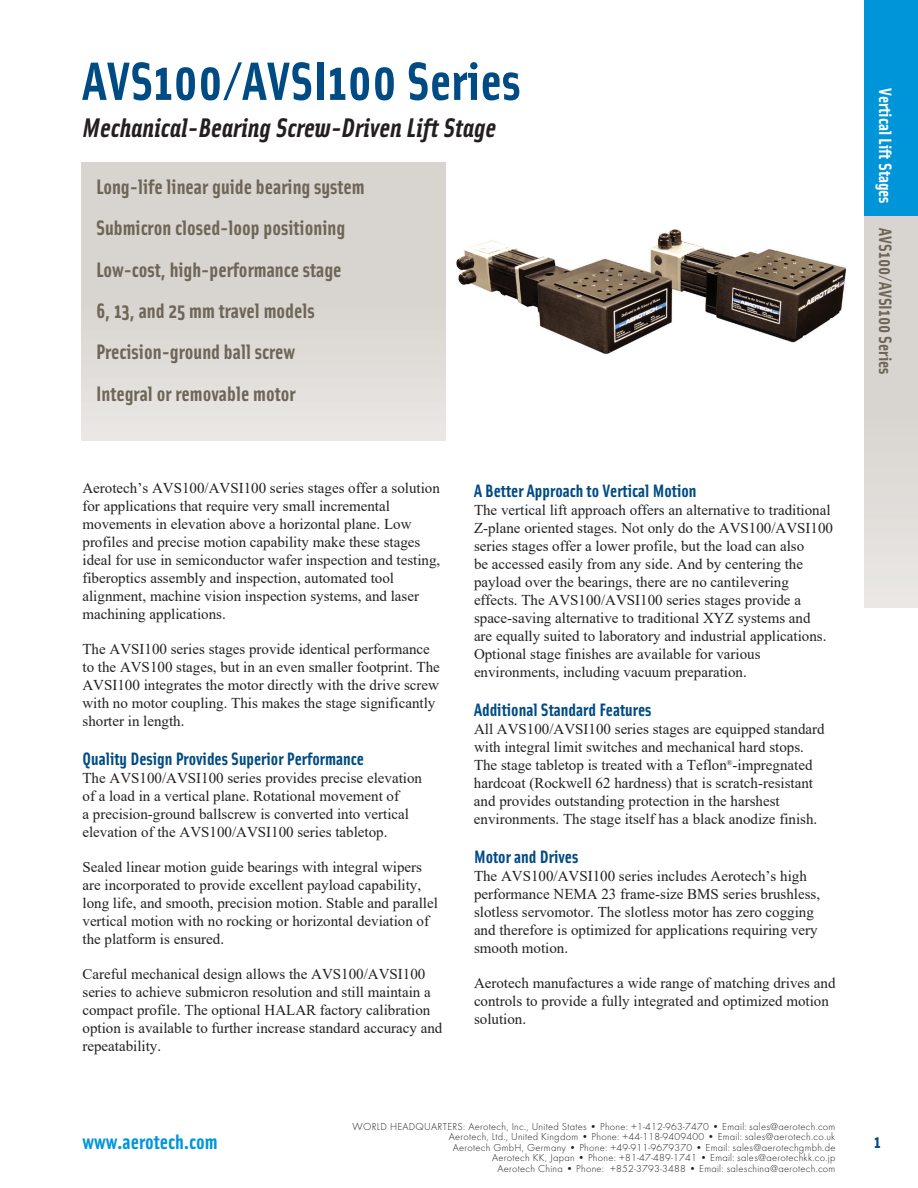
<style>
.page{position:relative;width:918px;height:1188px;background:#fff}
.page>*{position:absolute;margin:0;border:0;box-sizing:border-box;transform-origin:0 0}
.t1{font:700 54px "Solex";color:#004b84}
.t2{font:italic 700 27px "Solex";color:#231f20}
.t3{font:700 21px/41.4px "Solex";color:#6d6658}
.t4{font:700 21px "Solex";color:#0095d9}
.t5{font:700 18px "Solex";color:#004b84}
.t6{font:700 18px "Solex";color:#6d6658}
.t7{font:700 18px "Solex";color:#fff}
.t8{font:15px/18px "Times New Roman";color:#231f20}
.t9{font:300 10.5px/10.5px "Futura T";letter-spacing:.025em;color:#231f20;text-align:right}
</style>
<div class="page">
<div style="left:864px;top:216px;width:54px;height:392px;background:linear-gradient(to bottom,#d3cfc9,#e6e3e0)"></div>
<div style="left:864px;top:0;width:54px;height:216px;background:#0095d9"></div>
<div style="left:81px;top:162px;width:365px;height:278px;background:linear-gradient(to bottom,#d3cfc9,#e5e3e0)"></div>
<img style="left:456px;top:229px;width:391px;height:125px">
<h1 class="t1" style="left:82px;top:46px;width:440px">AVS100/AVSI100 Series</h1>
<h2 class="t2" style="left:82px;top:110px;width:415px">Mechanical-Bearing Screw-Driven Lift Stage</h2>
<h3 class="t3" style="left:96px;top:165px;width:270px">Long-life linear guide bearing system<br>Submicron closed-loop positioning<br>Low-cost, high-performance stage<br>6, 13, and 25 mm travel models<br>Precision-ground ball screw<br>Integral or removable motor</h3>
<p class="t8" style="left:82px;top:478px;width:359px">Aerotech’s AVS100/AVSI100 series stages offer a solution for applications that require very small incremental movements in elevation above a horizontal plane. Low profiles and precise motion capability make these stages ideal for use in semiconductor wafer inspection and testing, fiberoptics assembly and inspection, automated tool alignment, machine vision inspection systems, and laser machining applications.</p>
<p class="t8" style="left:82px;top:639px;width:359px">The AVSI100 series stages provide identical performance to the AVS100 stages, but in an even smaller footprint. The AVSI100 integrates the motor directly with the drive screw with no motor coupling. This makes the stage significantly shorter in length.</p>
<p class="t5" style="left:82px;top:747px;width:283px">Quality Design Provides Superior Performance</p>
<p class="t8" style="left:82px;top:768px;width:341px">The AVS100/AVSI100 series provides precise elevation of a load in a vertical plane. Rotational movement of<br>a precision-ground ballscrew is converted into vertical elevation of the AVS100/AVSI100 series tabletop.</p>
<p class="t8" style="left:82px;top:858px;width:357px">Sealed linear motion guide bearings with integral wipers are incorporated to provide excellent payload capability, long life, and smooth, precision motion. Stable and parallel vertical motion with no rocking or horizontal deviation of the platform is ensured.</p>
<p class="t8" style="left:82px;top:965px;width:361px">Careful mechanical design allows the AVS100/AVSI100 series to achieve submicron resolution and still maintain a compact profile. The optional HALAR factory calibration option is available to further increase standard accuracy and repeatability.</p>
<p class="t5" style="left:474px;top:479px;width:224px">A Better Approach to Vertical Motion</p>
<p class="t8" style="left:474px;top:501px;width:361px">The vertical lift approach offers an alternative to traditional Z-plane oriented stages. Not only do the AVS100/AVSI100 series stages offer a lower profile, but the load can also<br>be accessed easily from any side. And by centering the payload over the bearings, there are no cantilevering effects. The AVS100/AVSI100 series stages provide a space-saving alternative to traditional XYZ systems and<br>are equally suited to laboratory and industrial applications.<br>Optional stage finishes are available for various environments, including vacuum preparation.</p>
<p class="t5" style="left:474px;top:698px;width:179px">Additional Standard Features</p>
<p class="t8" style="left:474px;top:719px;width:352px">All AVS100/AVSI100 series stages are equipped standard with integral limit switches and mechanical hard stops.<br>The stage tabletop is treated with a Teflon<sup>®</sup>-impregnated hardcoat (Rockwell 62 hardness) that is scratch-resistant and provides outstanding protection in the harshest environments. The stage itself has a black anodize finish.</p>
<p class="t5" style="left:474px;top:845px;width:106px">Motor and Drives</p>
<p class="t8" style="left:474px;top:866px;width:348px">The AVS100/AVSI100 series includes Aerotech’s high performance NEMA 23 frame-size BMS series brushless, slotless servomotor. The slotless motor has zero cogging and therefore is optimized for applications requiring very smooth motion.</p>
<p class="t8" style="left:474px;top:974px;width:363px">Aerotech manufactures a wide range of matching drives and controls to provide a fully integrated and optimized motion solution.</p>
<p class="t7" style="left:897px;top:88px;width:117px;rotate:90deg">Vertical Lift Stages</p>
<p class="t6" style="left:897px;top:228px;width:148px;rotate:90deg">AVS100/AVSI100 Series</p>
<p class="t9" style="left:352px;top:1121px;width:484px">WORLD HEADQUARTERS: Aerotech, Inc., United States • Phone: +1-412-963-7470 • Email: sales@aerotech.com Aerotech, Ltd., United Kingdom • Phone: +44-118-9409400 • Email: sales@aerotech.co.uk<br>Aerotech GmbH, Germany • Phone: +49-911-9679370 • Email: sales@aerotechgmbh.de<br>Aerotech KK, Japan • Phone: +81-47-489-1741 • Email: sales@aerotechkk.co.jp<br>Aerotech China • Phone: +852-3793-3488 • Email: saleschina@aerotech.com</p>
<h3 class="t4" style="left:82px;top:1128px;width:137px">www.aerotech.com</h3>
<p class="t5" style="left:874px;top:1130px;width:8px">1</p>
</div>
